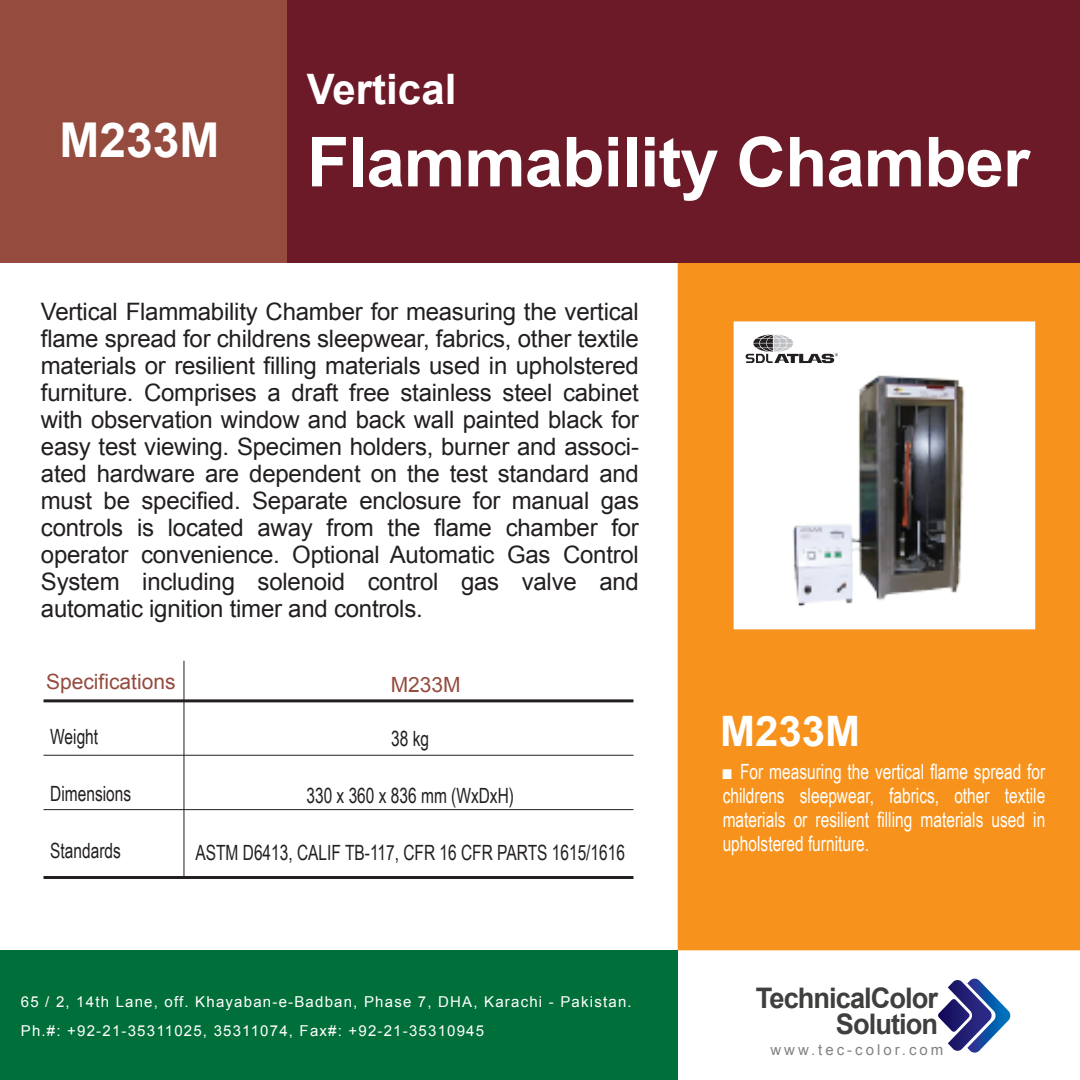
<style>
.page{position:relative;width:1080px;height:1080px;background:#fff}
.page>*{position:absolute;margin:0;border:0;box-sizing:border-box;transform-origin:0 0}
.t1{font:700 69px "Arial";letter-spacing:-.015em;color:#fff}
.t2{font:700 48px "Arial";color:#fff}
.t3{font:700 42px "Arial";color:#fff}
.t4{font:700 28.2px/25.5px "Arial";letter-spacing:-.035em;color:#3f403e;text-align:right;scale:.96 1}
.t5{font:24px/27px "Arial";letter-spacing:-.01em;color:#231f20;text-align:justify}
.t6{font:21px/24px "Arial Narrow";color:#fff;text-align:justify;scale:.9 1}
.t7{font:21px "Arial Narrow";color:#231f20;scale:.9 1}
.t8{font:21px "Arial";color:#954b3e}
.t9{font:15px/28.8px "Arial";letter-spacing:.08em;color:#fff}
.t10{font:15px "Arial";letter-spacing:.2em;color:#808285}
</style>
<div class="page">
<svg style="left:678px;top:262px;width:402px;height:688px;background:#f7a13c"></svg>
<div style="left:275px;top:0;width:805px;height:262px;background:#6c1a28"></div>
<div style="left:0;top:950px;width:678px;height:130px;background:#006f3a"></div>
<svg style="left:938px;top:978px;width:73px;height:75px"></svg>
<div style="left:0;top:0;width:287px;height:262px;background:#954b3e"></div>
<svg style="left:746px;top:334px;width:92px;height:29px"></svg>
<hr style="left:44px;top:699px;width:589px;height:3px;background:#231f20">
<hr style="left:44px;top:755px;width:589px;height:1px;background:#231f20">
<hr style="left:44px;top:809px;width:589px;height:1px;background:#231f20">
<hr style="left:44px;top:876px;width:589px;height:3px;background:#231f20">
<hr style="left:183px;top:661px;width:1px;height:217px;background:#231f20">
<img style="left:756px;top:370px;width:243px;height:241px">
<h2 class="t2" style="left:59px;top:108px;width:162px">M233M</h2>
<h3 class="t3" style="left:307px;top:61px;width:151px">Vertical</h3>
<h1 class="t1" style="left:307px;top:116px;width:724px">Flammability Chamber</h1>
<p class="t5" style="left:41px;top:298px;width:600px">Vertical Flammability Chamber for measuring the vertical flame spread for childrens sleepwear, fabrics, other textile materials or resilient filling materials used in upholstered furniture. Comprises a draft free stainless steel cabinet with observation window and back wall painted black for easy test viewing. Specimen holders, burner and associ&shy;ated hardware are dependent on the test standard and must be specified. Separate enclosure for manual gas controls is located away from the flame chamber for operator convenience. Optional Automatic Gas Control System including solenoid control gas valve and automatic ignition timer and controls.</p>
<p class="t8" style="left:46px;top:668px;width:131px">Specifications</p>
<p class="t8" style="left:391px;top:671px;width:72px">M233M</p>
<p class="t7" style="left:50px;top:721px;width:55px">Weight</p>
<p class="t7" style="left:50px;top:778px;width:91px">Dimensions</p>
<p class="t7" style="left:50px;top:835px;width:80px">Standards</p>
<p class="t7" style="left:391px;top:723px;width:44px">38 kg</p>
<p class="t7" style="left:306px;top:780px;width:232px">330 x 360 x 836 mm (WxDxH)</p>
<p class="t7" style="left:195px;top:837px;width:479px">ASTM D6413, CALIF TB-117, CFR 16 CFR PARTS 1615/1616</p>
<h3 class="t3" style="left:720px;top:703px;width:142px">M233M</h3>
<p class="t6" style="left:723px;top:759px;width:360px">■ For measuring the vertical flame spread for childrens sleepwear, fabrics, other textile materials or resilient filling materials used in upholstered furniture.</p>
<p class="t9" style="left:21px;top:987px;width:612px">65 / 2, 14th Lane, off. Khayaban-e-Badban, Phase 7, DHA, Karachi - Pakistan.<br>Ph.#: +92-21-35311025, 35311074, Fax#: +92-21-35310945</p>
<p class="t4" style="left:756px;top:986px;width:191px">TechnicalColor<br>Solution</p>
<p class="t10" style="left:770px;top:1040px;width:175px">www.tec-color.com</p>
</div>
